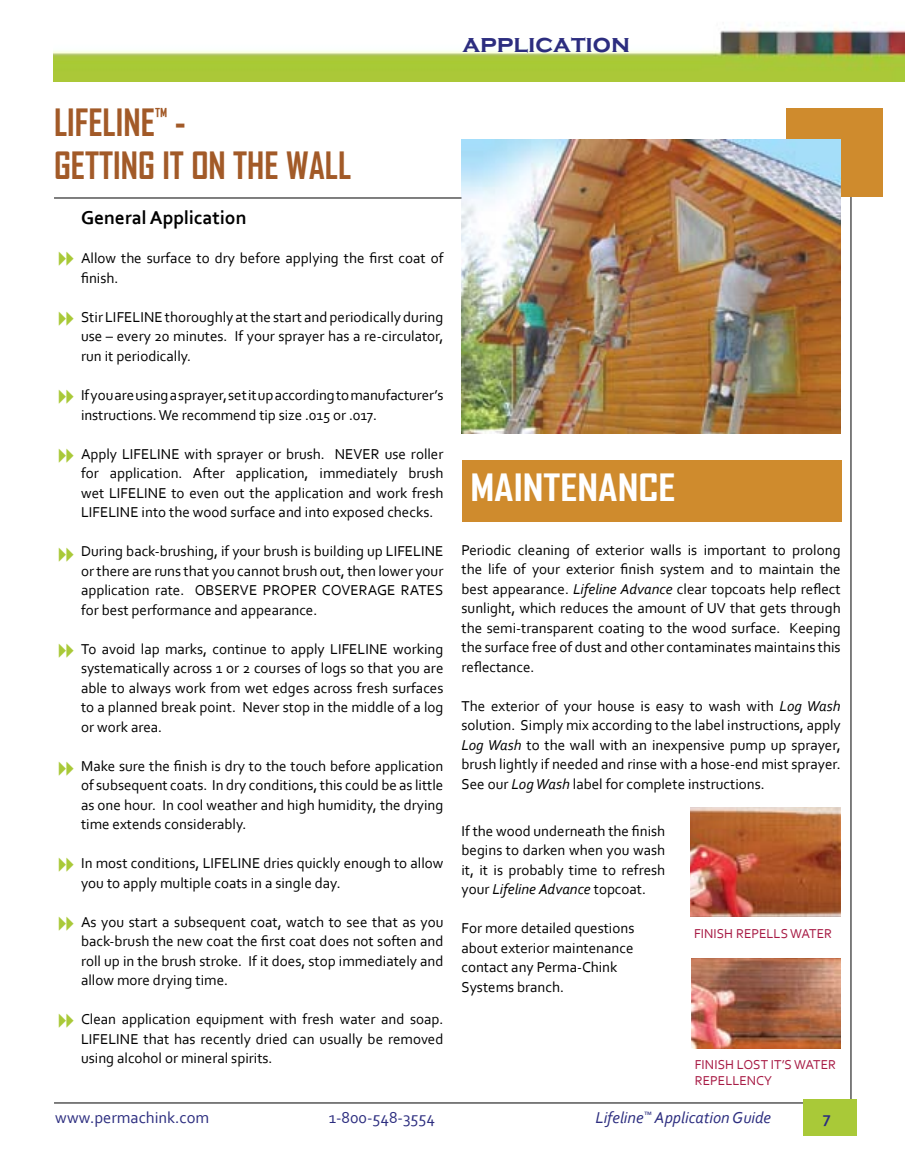
<style>
.page{position:relative;width:905px;height:1175px;background:#fff}
.page>*{position:absolute;margin:0;border:0;box-sizing:border-box;transform-origin:0 0}
.t1{font:700 36px/43.2px "Agency FB";color:#a25a28}
.t2{font:700 36px "Agency FB";color:#fff;scale:1.2 1}
.t3{font:700 25.5px "Copperplate Gothic";color:#2c2d7f}
.t4{font:700 19.5px "Corbel";color:#000}
.t5{font:16.5px "Corbel";color:#2c2d7f}
.t6{font:italic 16.5px "Corbel";color:#2c2d7f}
.t7{font:700 16.5px "Corbel";color:#2c2d7f}
.t8{font:15px/19.5px "Corbel";color:#000;text-align:justify}
.t9{font:13.5px/16.2px "Corbel";color:#a71a44}
.s1{font-style:italic}
</style>
<div class="page">
<hr style="left:54px;top:1102px;width:749px;height:1px;background:#000">
<hr style="left:850px;top:196px;width:1px;height:906px;background:#000">
<div style="left:803px;top:1098px;width:53px;height:37px;background:#a9c938"></div>
<div style="left:462px;top:460px;width:380px;height:61px;background:#cf8b2d"></div>
<img style="left:54px;top:28px;width:850px;height:53px">
<div style="left:786px;top:108px;width:96px;height:89px;background:#cf8b2d"></div>
<img style="left:461px;top:140px;width:379px;height:294px">
<img style="left:691px;top:958px;width:149px;height:90px">
<img style="left:690px;top:807px;width:151px;height:109px">
<hr style="left:54px;top:198px;width:407px;height:1px;background:#000">
<h2 class="t3" style="left:462px;top:30px;width:169px">application</h2>
<h1 class="t1" style="left:54px;top:100px;width:299px">LIFELINE<sup>™</sup> -<br>GETTING IT ON THE WALL</h1>
<h3 class="t4" style="left:81px;top:206px;width:167px">General Application</h3>
<p class="t8" style="left:81px;top:248px;width:364px">Allow the surface to dry before applying the first coat of finish.</p>
<p class="t8" style="left:81px;top:307px;width:364px">Stir LIFELINE thoroughly at the start and periodically during use – every 20 minutes. If your sprayer has a re-circulator, run it periodically.</p>
<p class="t8" style="left:81px;top:385px;width:364px">If you are using a sprayer, set it up according to manufacturer’s instructions. We recommend tip size .015 or .017.</p>
<p class="t8" style="left:81px;top:443px;width:364px">Apply LIFELINE with sprayer or brush. NEVER use roller for application. After application, immediately brush wet LIFELINE to even out the application and work fresh LIFELINE into the wood surface and into exposed checks.</p>
<p class="t8" style="left:81px;top:541px;width:364px">During back-brushing, if your brush is building up LIFELINE or there are runs that you cannot brush out, then lower your application rate. OBSERVE PROPER COVERAGE RATES for best performance and appearance.</p>
<p class="t8" style="left:81px;top:638px;width:364px">To avoid lap marks, continue to apply LIFELINE working systematically across 1 or 2 courses of logs so that you are able to always work from wet edges across fresh surfaces to a planned break point. Never stop in the middle of a log or work area.</p>
<p class="t8" style="left:81px;top:755px;width:364px">Make sure the finish is dry to the touch before application of subsequent coats. In dry conditions, this could be as little as one hour. In cool weather and high humidity, the drying time extends considerably.</p>
<p class="t8" style="left:81px;top:853px;width:364px">In most conditions, LIFELINE dries quickly enough to allow you to apply multiple coats in a single day.</p>
<p class="t8" style="left:81px;top:911px;width:364px">As you start a subsequent coat, watch to see that as you back-brush the new coat the first coat does not soften and roll up in the brush stroke. If it does, stop immediately and allow more drying time.</p>
<p class="t8" style="left:81px;top:1009px;width:364px">Clean application equipment with fresh water and soap.<br>LIFELINE that has recently dried can usually be removed using alcohol or mineral spirits.</p>
<h1 class="t2" style="left:470px;top:465px;width:172px">MAINTENANCE</h1>
<p class="t8" style="left:461px;top:540px;width:381px">Periodic cleaning of exterior walls is important to prolong the life of your exterior finish system and to maintain the best appearance. <span class="s1">Lifeline Advance</span> clear topcoats help reflect sunlight, which reduces the amount of UV that gets through the semi-transparent coating to the wood surface. Keeping the surface free of dust and other contaminates maintains this reflectance.</p>
<p class="t8" style="left:461px;top:696px;width:381px">The exterior of your house is easy to wash with <span class="s1">Log Wash </span>solution. Simply mix according to the label instructions, apply <span class="s1">Log Wash</span> to the wall with an inexpensive pump up sprayer, brush lightly if needed and rinse with a hose-end mist sprayer.<br>See our <span class="s1">Log Wash</span> label for complete instructions.</p>
<p class="t8" style="left:461px;top:820px;width:205px">If the wood underneath the finish begins to darken when you wash it, it is probably time to refresh your <span class="s1">Lifeline Advance</span> topcoat.</p>
<p class="t8" style="left:461px;top:918px;width:174px;text-align:left">For more detailed questions about exterior maintenance contact any Perma-Chink<br>Systems branch.</p>
<p class="t9" style="left:694px;top:925px;width:140px">FINISH REPELLS WATER</p>
<p class="t9" style="left:694px;top:1056px;width:143px">FINISH LOST IT’S WATER<br>REPELLENCY</p>
<p class="t5" style="left:55px;top:1107px;width:155px">www.permachink.com</p>
<p class="t5" style="left:329px;top:1107px;width:108px">1-800-548-3554</p>
<p class="t6" style="left:595px;top:1107px;width:177px">Lifeline<sup>™</sup> Application Guide</p>
<p class="t7" style="left:822px;top:1107px;width:10px">7</p>
</div>
